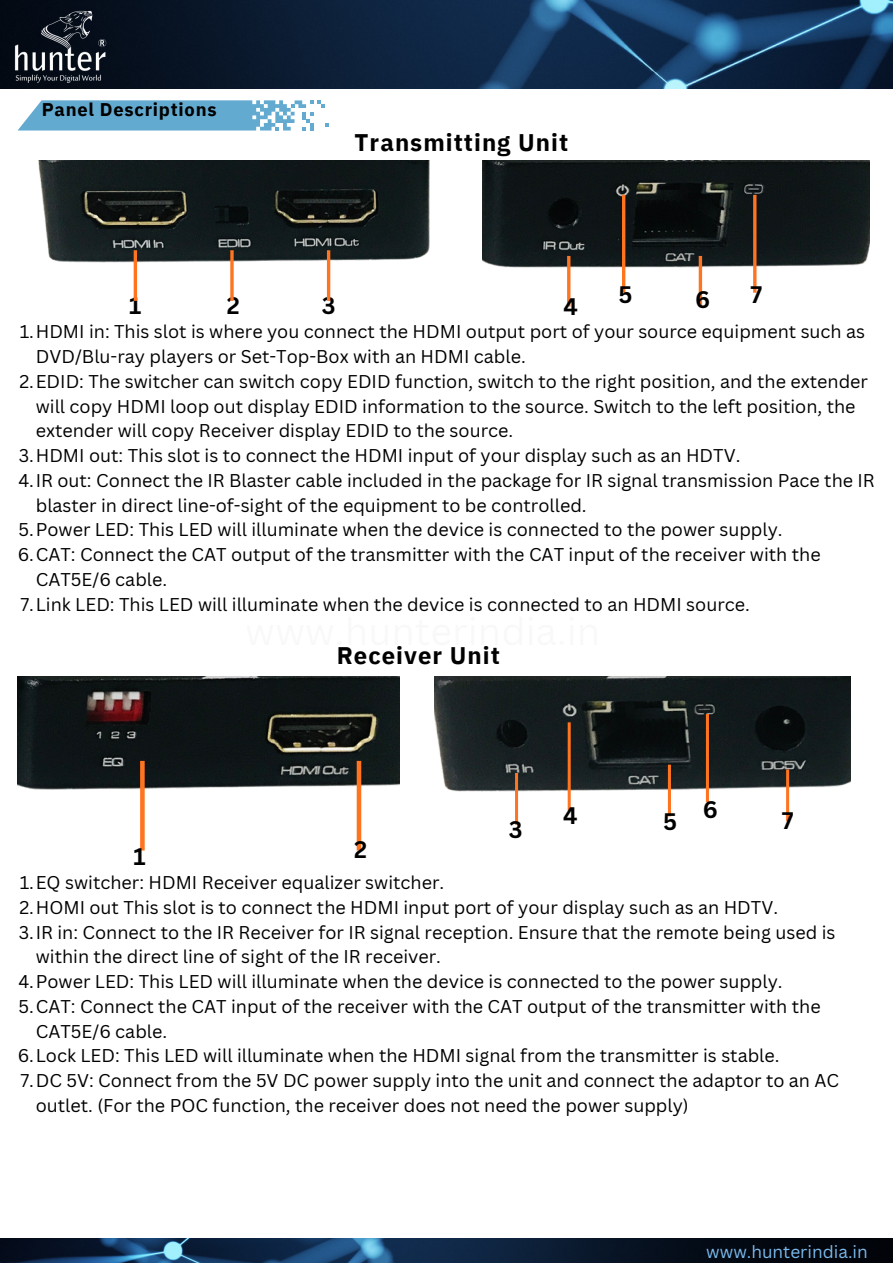
<style>
.page{position:relative;width:893px;height:1264px;background:#fff}
.page>*{position:absolute;margin:0;border:0;box-sizing:border-box;transform-origin:0 0}
.t1{font:700 24px "IBM Plex Sans";letter-spacing:.04em;color:#000}
.t2{font:700 23.25px "Canva Sans";color:#000}
.t3{font:700 18.3px "IBM Plex Sans";letter-spacing:.04em;color:#000}
.t4{font:18px/24.8px "Canva Sans";color:#000}
.t5{font:17.25px "Canva Sans";color:#7bb9ec}
</style>
<div class="page">
<img style="left:0;top:0;width:892px;height:88px">
<img style="left:12px;top:11px;width:96px;height:72px">
<img style="left:0;top:1238px;width:892px;height:24px">
<svg style="left:18px;top:100px;width:311px;height:31px"></svg>
<img style="left:434px;top:676px;width:416px;height:120px">
<hr style="left:515px;top:773px;width:3px;height:51px;background:#fe7420">
<hr style="left:567px;top:722px;width:3px;height:88px;background:#fe7420">
<svg style="left:667px;top:764px;width:4px;height:52px"></svg>
<svg style="left:705px;top:714px;width:4px;height:88px"></svg>
<hr style="left:786px;top:769px;width:3px;height:52px;background:#fe7420">
<img style="left:18px;top:676px;width:381px;height:129px">
<div style="left:140px;top:761px;width:5px;height:89px;background:#fe7420"></div>
<div style="left:356px;top:761px;width:5px;height:89px;background:#fe7420"></div>
<img style="left:482px;top:161px;width:387px;height:115px">
<img style="left:38px;top:161px;width:392px;height:119px">
<hr style="left:134px;top:250px;width:3px;height:51px;background:#fe7420">
<svg style="left:230px;top:250px;width:4px;height:51px"></svg>
<hr style="left:327px;top:250px;width:3px;height:51px;background:#fe7420">
<hr style="left:567px;top:256px;width:3px;height:50px;background:#fe7420">
<svg style="left:698px;top:256px;width:4px;height:50px"></svg>
<hr style="left:622px;top:195px;width:3px;height:98px;background:#fe7420">
<hr style="left:753px;top:195px;width:3px;height:98px;background:#fe7420">
<p class="t3" style="left:42px;top:98px;width:176px">Panel Descriptions</p>
<p class="t1" style="left:354px;top:126px;width:215px">Transmitting Unit</p>
<p class="t2" style="left:129px;top:289px;width:14px">1</p>
<p class="t2" style="left:227px;top:289px;width:14px">2</p>
<p class="t2" style="left:322px;top:289px;width:15px">3</p>
<p class="t2" style="left:563px;top:290px;width:16px">4</p>
<p class="t2" style="left:618px;top:278px;width:15px">5</p>
<p class="t2" style="left:695px;top:283px;width:17px">6</p>
<p class="t2" style="left:750px;top:278px;width:13px">7</p>
<p class="t4" style="left:36px;top:319px;width:830px;text-indent:-16px">1.HDMI in: This slot is where you connect the HDMI output port of your source equipment such as<br>DVD/Blu-ray players or Set-Top-Box with an HDMI cable.</p>
<p class="t4" style="left:36px;top:368px;width:833px;text-indent:-16px">2.EDID: The switcher can switch copy EDID function, switch to the right position, and the extender will copy HDMI loop out display EDID information to the source. Switch to the left position, the extender will copy Receiver display EDID to the source.</p>
<p class="t4" style="left:19px;top:443px;width:723px">3.HDMI out: This slot is to connect the HDMI input of your display such as an HDTV.</p>
<p class="t4" style="left:36px;top:467px;width:840px;text-indent:-17px">4.IR out: Connect the IR Blaster cable included in the package for IR signal transmission Pace the IR blaster in direct line-of-sight of the equipment to be controlled.</p>
<p class="t4" style="left:19px;top:517px;width:765px">5.Power LED: This LED will illuminate when the device is connected to the power supply.</p>
<p class="t4" style="left:36px;top:541px;width:786px;text-indent:-18px">6.CAT: Connect the CAT output of the transmitter with the CAT input of the receiver with the<br>CAT5E/6 cable.</p>
<p class="t4" style="left:20px;top:591px;width:731px">7.Link LED: This LED will illuminate when the device is connected to an HDMI source.</p>
<p class="t1" style="left:337px;top:639px;width:165px">Receiver Unit</p>
<p class="t2" style="left:133px;top:840px;width:14px">1</p>
<p class="t2" style="left:354px;top:833px;width:14px">2</p>
<p class="t2" style="left:508px;top:812px;width:15px">3</p>
<p class="t2" style="left:563px;top:799px;width:16px">4</p>
<p class="t2" style="left:663px;top:805px;width:15px">5</p>
<p class="t2" style="left:703px;top:793px;width:17px">6</p>
<p class="t2" style="left:781px;top:803px;width:13px">7</p>
<p class="t4" style="left:20px;top:869px;width:426px">1.EQ switcher: HDMI Receiver equalizer switcher.</p>
<p class="t4" style="left:19px;top:894px;width:760px">2.HOMI out This slot is to connect the HDMI input port of your display such as an HDTV.</p>
<p class="t4" style="left:36px;top:919px;width:801px;text-indent:-17px">3.IR in: Connect to the IR Receiver for IR signal reception. Ensure that the remote being used is within the direct line of sight of the IR receiver.</p>
<p class="t4" style="left:18px;top:968px;width:765px">4.Power LED: This LED will illuminate when the device is connected to the power supply.</p>
<p class="t4" style="left:36px;top:993px;width:786px;text-indent:-17px">5.CAT: Connect the CAT input of the receiver with the CAT output of the transmitter with the<br>CAT5E/6 cable.</p>
<p class="t4" style="left:18px;top:1043px;width:763px">6.Lock LED: This LED will illuminate when the HDMI signal from the transmitter is stable.</p>
<p class="t4" style="left:36px;top:1067px;width:804px;text-indent:-15px">7.DC 5V: Connect from the 5V DC power supply into the unit and connect the adaptor to an AC outlet. (For the POC function, the receiver does not need the power supply)</p>
<p class="t5" style="left:706px;top:1239px;width:163px">www.hunterindia.in</p>
</div>
